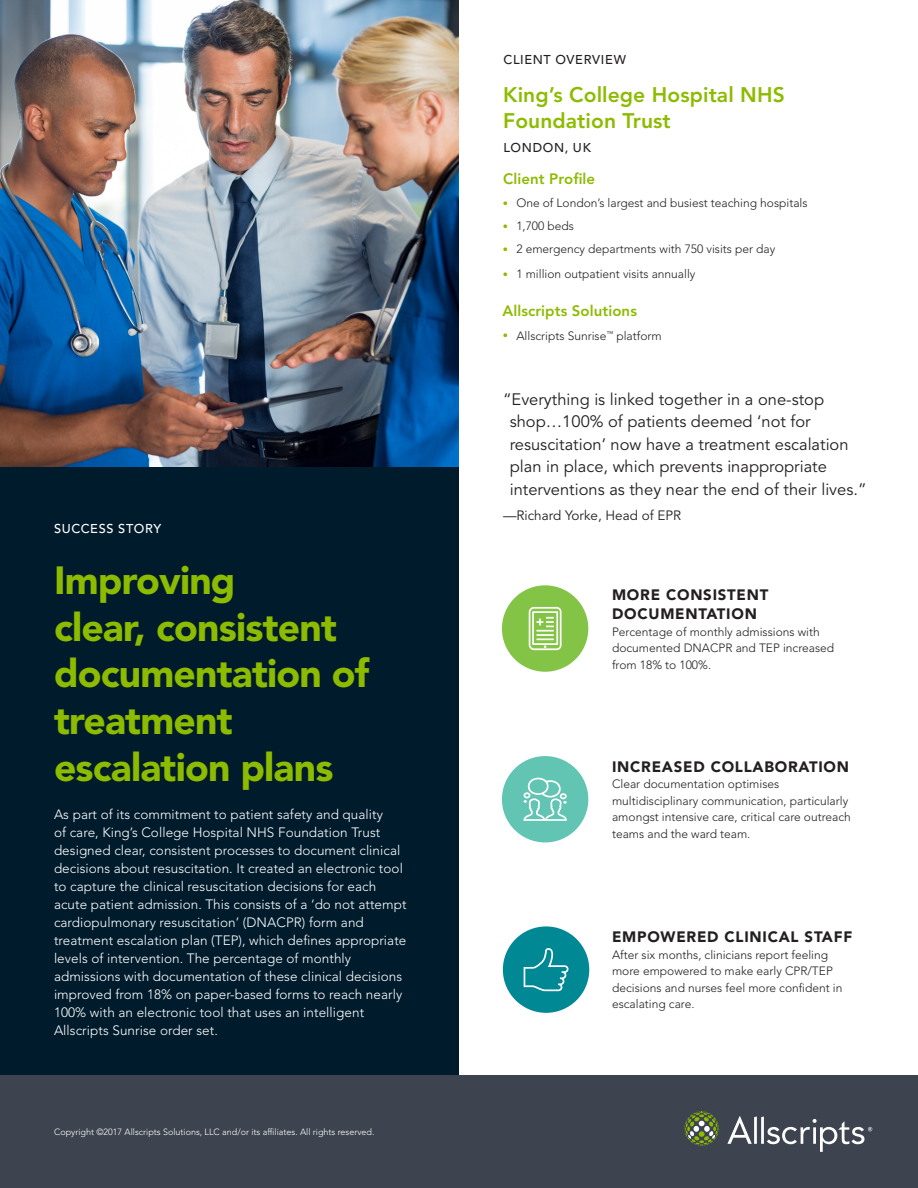
<style>
.page{position:relative;width:918px;height:1188px;background:#fff}
.page>*{position:absolute;margin:0;border:0;box-sizing:border-box;transform-origin:0 0}
.Headline{font:900 39px/46.8px "Avenir LT Std";letter-spacing:-.02em;color:#8dbb00}
.Client_Name{font:800 21px/25.2px "Avenir LT Std";letter-spacing:.005em;color:#8dbb00}
.Quote_-_Black{font:16.5px/22.5px "Avenir LT Std";color:#231f20}
.Outcomes_Header{font:900 15px/19.8px "Avenir LT Std";letter-spacing:.05em;color:#231f20}
.Header_-_Small{font:800 15px "Avenir LT Std";letter-spacing:.005em;color:#8dbb00}
.Intro_copy{font:300 13.5px/18px "Avenir LT Std";letter-spacing:.005em;color:#fff}
.Quote_Name_-_Black{font:13.5px "Avenir LT Std";color:#231f20}
.Client_Overview{font:500 12.75px "Avenir LT Std";letter-spacing:.055em;color:#231f20}
.Header_-_White{font:500 12.75px "Avenir LT Std";letter-spacing:.05em;color:#fff}
.Bodycopy{font:300 12px/16.5px "Avenir LT Std";color:#231f20}
.Copyright___File_Nam{font:300 9px "Avenir LT Std";color:#fff}
.s1{font-size:10.5px;color:#8dbb00}
</style>
<div class="page">
<div style="left:0;top:1075px;width:918px;height:113px;background:#3e444f"></div>
<svg style="left:685px;top:1111px;width:34px;height:35px"></svg>
<svg style="left:727px;top:1116px;width:145px;height:36px"></svg>
<div style="left:503px;top:926px;width:86px;height:87px;background:#008895;border-radius:50%"></div>
<svg style="left:524px;top:948px;width:45px;height:43px"></svg>
<div style="left:502px;top:756px;width:86px;height:86px;background:#62c5b4;border-radius:50%"></div>
<svg style="left:523px;top:778px;width:44px;height:43px"></svg>
<div style="left:502px;top:585px;width:86px;height:87px;background:#83c447;border-radius:50%"></div>
<svg style="left:529px;top:607px;width:33px;height:43px"></svg>
<img style="left:0;top:0;width:459px;height:468px">
<div style="left:0;top:468px;width:459px;height:607px;background:#001c2c"></div>
<p class="Header_-_White" style="left:54px;top:522px;width:109px">SUCCESS STORY</p>
<p class="Headline" style="left:54px;top:557px;width:317px">Improving<br>clear, consistent documentation of treatment</p>
<p class="Headline" style="left:54px;top:744px;width:281px">escalation plans</p>
<p class="Intro_copy" style="left:54px;top:806px;width:354px">As part of its commitment to patient safety and quality<br>of care, King’s College Hospital NHS Foundation Trust designed clear, consistent processes to document clinical decisions about resuscitation. It created an electronic tool to capture the clinical resuscitation decisions for each acute patient admission. This consists of a ‘do not attempt cardiopulmonary resuscitation’ (DNACPR) form and treatment escalation plan (TEP), which defines appropriate levels of intervention. The percentage of monthly admissions with documentation of these clinical decisions improved from 18% on paper-based forms to reach nearly 100% with an electronic tool that uses an intelligent Allscripts Sunrise order set.</p>
<p class="Copyright___File_Nam" style="left:54px;top:1127px;width:322px">Copyright ©2017 Allscripts Solutions, LLC and/or its affiliates. All rights reserved.</p>
<p class="Client_Overview" style="left:503px;top:52px;width:124px">CLIENT OVERVIEW</p>
<p class="Client_Name" style="left:503px;top:83px;width:283px">King’s College Hospital NHS<br>Foundation Trust</p>
<p class="Client_Overview" style="left:504px;top:141px;width:89px">LONDON, UK</p>
<p class="Header_-_Small" style="left:503px;top:170px;width:93px">Client Profile</p>
<p class="Bodycopy" style="left:503px;top:195px;width:306px"><span class="s1">•</span> One of London’s largest and busiest teaching hospitals</p>
<p class="Bodycopy" style="left:503px;top:218px;width:73px"><span class="s1">•</span> 1,700 beds</p>
<p class="Bodycopy" style="left:503px;top:241px;width:274px"><span class="s1">•</span> 2 emergency departments with 750 visits per day</p>
<p class="Bodycopy" style="left:503px;top:266px;width:194px"><span class="s1">•</span> 1 million outpatient visits annually</p>
<p class="Header_-_Small" style="left:503px;top:302px;width:136px">Allscripts Solutions</p>
<p class="Bodycopy" style="left:503px;top:327px;width:160px"><span class="s1">•</span> Allscripts Sunrise<sup>™</sup> platform</p>
<p class="Quote_-_Black" style="left:510px;top:388px;width:358px;text-indent:-7px">“Everything is linked together in a one-stop shop…100% of patients deemed ‘not for resuscitation’ now have a treatment escalation plan in place, which prevents inappropriate interventions as they near the end of their lives.”</p>
<p class="Quote_Name_-_Black" style="left:503px;top:508px;width:180px">—Richard Yorke, Head of EPR</p>
<p class="Outcomes_Header" style="left:612px;top:584px;width:158px">MORE CONSISTENT<br>DOCUMENTATION</p>
<p class="Bodycopy" style="left:612px;top:624px;width:224px">Percentage of monthly admissions with documented DNACPR and TEP increased from 18% to 100%.</p>
<p class="Outcomes_Header" style="left:612px;top:757px;width:239px">INCREASED COLLABORATION</p>
<p class="Bodycopy" style="left:612px;top:776px;width:240px">Clear documentation optimises multidisciplinary communication, particularly amongst intensive care, critical care outreach teams and the ward team.</p>
<p class="Outcomes_Header" style="left:612px;top:927px;width:242px">EMPOWERED CLINICAL STAFF</p>
<p class="Bodycopy" style="left:612px;top:946px;width:232px">After six months, clinicians report feeling more empowered to make early CPR/TEP decisions and nurses feel more confident in escalating care.</p>
</div>
